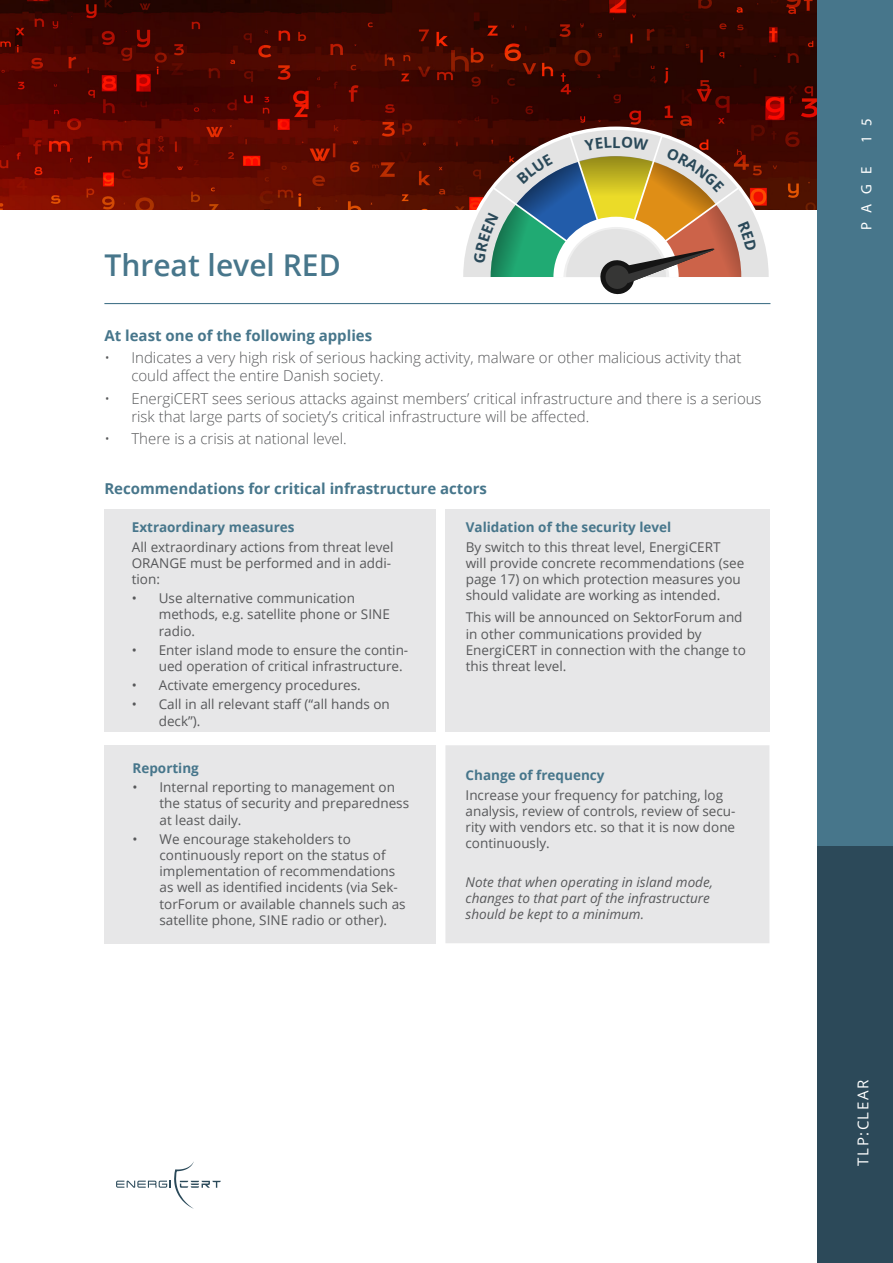
<style>
.page{position:relative;width:893px;height:1263px;background:#fff}
.page>*{position:absolute;margin:0;border:0;box-sizing:border-box;transform-origin:0 0}
.t1{font:600 30px "Open Sans";color:#47768b}
.t2{font:300 15px/18px "Open Sans";color:#57585a}
.t3{font:700 15px "Open Sans";color:#47768b}
.t4{font:15px "Open Sans";letter-spacing:.1em;color:#fff}
.t5{font:15px "Myriad Pro";color:#fff}
.t6{font:13.5px/16.2px "Open Sans";color:#57585a}
.t7{font:italic 13.5px/16.2px "Open Sans";color:#57585a}
.t8{font:700 13.5px "Open Sans";color:#47768b}
</style>
<div class="page">
<img style="left:0;top:0;width:817px;height:210px">
<svg style="left:116px;top:1161px;width:105px;height:48px"></svg>
<div style="left:104px;top:510px;width:332px;height:222px;background:#e7e7e8"></div>
<div style="left:445px;top:510px;width:324px;height:222px;background:#e7e7e8"></div>
<div style="left:104px;top:745px;width:332px;height:198px;background:#e7e7e8"></div>
<div style="left:445px;top:745px;width:324px;height:198px;background:#e7e7e8"></div>
<hr style="left:104px;top:303px;width:666px;height:1px;background:#47768b">
<svg style="left:461px;top:128px;width:309px;height:82px"></svg>
<div style="left:817px;top:0;width:76px;height:1263px;background:#47768b"></div>
<div style="left:817px;top:847px;width:76px;height:416px;background:#2c4959"></div>
<svg style="left:463px;top:130px;width:306px;height:165px"></svg>
<p class="t1" style="left:104px;top:244px;width:238px">Threat level RED</p>
<p class="t3" style="left:104px;top:325px;width:269px">At least one of the following applies</p>
<p class="t2" style="left:131px;top:348px;width:612px;text-indent:-27px">• Indicates a very high risk of serious hacking activity, malware or other malicious activity that could affect the entire Danish society.</p>
<p class="t2" style="left:131px;top:389px;width:632px;text-indent:-27px">• EnergiCERT sees serious attacks against members’ critical infrastructure and there is a serious risk that large parts of society’s critical infrastructure will be affected.</p>
<p class="t2" style="left:104px;top:429px;width:244px">• There is a crisis at national level.</p>
<p class="t3" style="left:104px;top:478px;width:384px">Recommendations for critical infrastructure actors</p>
<p class="t8" style="left:132px;top:518px;width:164px">Extraordinary measures</p>
<p class="t6" style="left:132px;top:538px;width:263px">All extraordinary actions from threat level<br>ORANGE must be performed and in addi&shy;tion:</p>
<p class="t6" style="left:159px;top:590px;width:233px;text-indent:-27px">• Use alternative communication methods, e.g. satellite phone or SINE radio.</p>
<p class="t6" style="left:159px;top:641px;width:251px;text-indent:-27px">• Enter island mode to ensure the contin&shy;ued operation of critical infrastructure.</p>
<p class="t6" style="left:132px;top:677px;width:231px">• Activate emergency procedures.</p>
<p class="t6" style="left:159px;top:696px;width:233px;text-indent:-27px">• Call in all relevant staff (“all hands on deck”).</p>
<p class="t8" style="left:466px;top:518px;width:207px">Validation of the security level</p>
<p class="t6" style="left:466px;top:538px;width:280px">By switch to this threat level, EnergiCERT will provide concrete recommendations (see page 17) on which protection measures you should validate are working as intended.</p>
<p class="t6" style="left:466px;top:609px;width:282px">This will be announced on SektorForum and in other communications provided by EnergiCERT in connection with the change to this threat level.</p>
<p class="t8" style="left:133px;top:758px;width:68px">Reporting</p>
<p class="t6" style="left:160px;top:779px;width:251px;text-indent:-27px">• Internal reporting to management on the status of security and preparedness at least daily.</p>
<p class="t6" style="left:160px;top:830px;width:248px;text-indent:-27px">• We encourage stakeholders to continuously report on the status of implementation of recommendations as well as identified incidents (via Sek&shy;torForum or available channels such as satellite phone, SINE radio or other).</p>
<p class="t8" style="left:466px;top:766px;width:140px">Change of frequency</p>
<p class="t6" style="left:466px;top:786px;width:271px">Increase your frequency for patching, log analysis, review of controls, review of secu&shy;rity with vendors etc. so that it is now done continuously.</p>
<p class="t7" style="left:466px;top:873px;width:249px">Note that when operating in island mode, changes to that part of the infrastructure should be kept to a minimum.</p>
<p class="t5" style="left:857px;top:143px;width:27px;rotate:-90deg">1 5</p>
<p class="t5" style="left:857px;top:230px;width:65px;rotate:-90deg">PAGE</p>
<p class="t4" style="left:853px;top:1165px;width:87px;rotate:-90deg">TLP:CLEAR</p>
</div>
